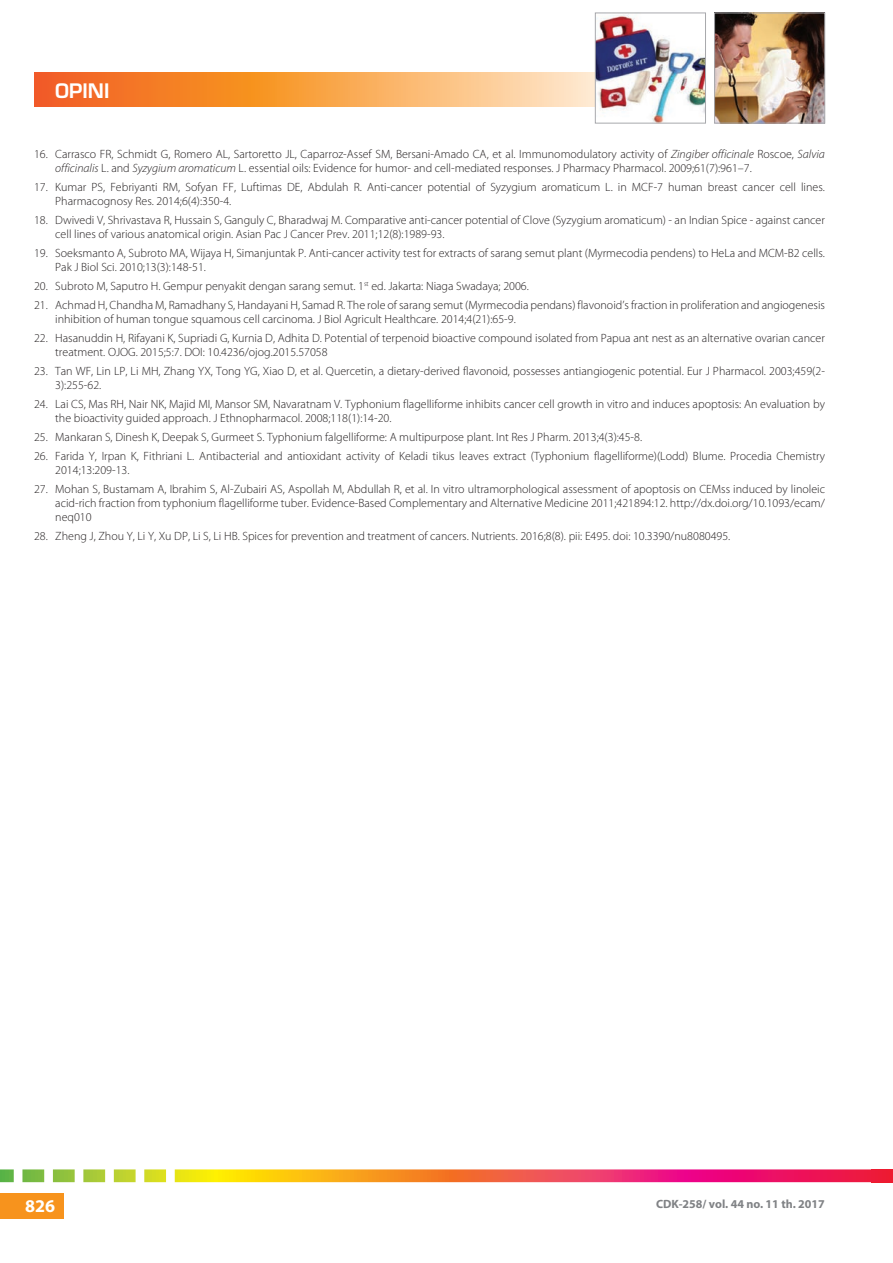
<style>
.page{position:relative;width:893px;height:1263px;background:#fff}
.page>*{position:absolute;margin:0;border:0;box-sizing:border-box;transform-origin:0 0}
.t1{font:600 19.5px "Eurostile LT Std";color:#fff}
.t2{font:700 18px "Myriad Pro";color:#fff}
.t3{font:300 12px/14.4px "Myriad Pro";color:#231f20}
.t4{font:700 12px "Myriad Pro";color:#808285}
.s1{font-style:italic}
</style>
<div class="page">
<svg style="left:34px;top:72px;width:561px;height:35px;background:#f8a257"></svg>
<img style="left:716px;top:15px;width:107px;height:106px">
<div style="left:714px;top:13px;width:111px;height:110px;border:1px solid #a8a9ad"></div>
<img style="left:597px;top:15px;width:107px;height:106px">
<div style="left:595px;top:13px;width:111px;height:110px;border:1px solid #a8a9ad"></div>
<div style="left:0;top:1193px;width:64px;height:25px;background:#f7931d"></div>
<svg style="left:0;top:1169px;width:893px;height:13px;background:#e87d50"></svg>
<h1 class="t1" style="left:55px;top:79px;width:56px">OPINI</h1>
<p class="t3" style="left:55px;top:147px;width:771px;text-indent:-21px">16. Carrasco FR, Schmidt G, Romero AL, Sartoretto JL, Caparroz-Assef SM, Bersani-Amado CA, et al. Immunomodulatory activity of <span class="s1">Zingiber officinale</span> Roscoe, <span class="s1">Salvia officinalis</span> L. and <span class="s1">Syzygium aromaticum</span> L. essential oils: Evidence for humor- and cell-mediated responses. J Pharmacy Pharmacol. 2009;61(7):961–7.</p>
<p class="t3" style="left:55px;top:180px;width:771px;text-indent:-21px">17. Kumar PS, Febriyanti RM, Sofyan FF, Luftimas DE, Abdulah R. Anti-cancer potential of Syzygium aromaticum L. in MCF-7 human breast cancer cell lines.<br>Pharmacognosy Res. 2014;6(4):350-4.</p>
<p class="t3" style="left:55px;top:213px;width:771px;text-indent:-21px">18. Dwivedi V, Shrivastava R, Hussain S, Ganguly C, Bharadwaj M. Comparative anti-cancer potential of Clove (Syzygium aromaticum) - an Indian Spice - against cancer cell lines of various anatomical origin. Asian Pac J Cancer Prev. 2011;12(8):1989-93.</p>
<p class="t3" style="left:55px;top:246px;width:771px;text-indent:-21px">19. Soeksmanto A, Subroto MA, Wijaya H, Simanjuntak P. Anti-cancer activity test for extracts of sarang semut plant (Myrmecodia pendens) to HeLa and MCM-B2 cells.<br>Pak J Biol Sci. 2010;13(3):148-51.</p>
<p class="t3" style="left:34px;top:279px;width:496px">20. Subroto M, Saputro H. Gempur penyakit dengan sarang semut. 1<sup>st</sup> ed. Jakarta: Niaga Swadaya; 2006.</p>
<p class="t3" style="left:55px;top:298px;width:771px;text-indent:-21px">21. Achmad H, Chandha M, Ramadhany S, Handayani H, Samad R. The role of sarang semut (Myrmecodia pendans) flavonoid’s fraction in proliferation and angiogenesis inhibition of human tongue squamous cell carcinoma. J Biol Agricult Healthcare. 2014;4(21):65-9.</p>
<p class="t3" style="left:55px;top:331px;width:771px;text-indent:-21px">22. Hasanuddin H, Rifayani K, Supriadi G, Kurnia D, Adhita D. Potential of terpenoid bioactive compound isolated from Papua ant nest as an alternative ovarian cancer treatment. OJOG. 2015;5:7. DOI: 10.4236/ojog.2015.57058</p>
<p class="t3" style="left:55px;top:364px;width:771px;text-indent:-21px">23. Tan WF, Lin LP, Li MH, Zhang YX, Tong YG, Xiao D, et al. Quercetin, a dietary-derived flavonoid, possesses antiangiogenic potential. Eur J Pharmacol. 2003;459(2-<br>3):255-62.</p>
<p class="t3" style="left:55px;top:397px;width:771px;text-indent:-21px">24. Lai CS, Mas RH, Nair NK, Majid MI, Mansor SM, Navaratnam V. Typhonium flagelliforme inhibits cancer cell growth in vitro and induces apoptosis: An evaluation by the bioactivity guided approach. J Ethnopharmacol. 2008;118(1):14-20.</p>
<p class="t3" style="left:34px;top:430px;width:610px">25. Mankaran S, Dinesh K, Deepak S, Gurmeet S. Typhonium falgelliforme: A multipurpose plant. Int Res J Pharm. 2013;4(3):45-8.</p>
<p class="t3" style="left:55px;top:449px;width:771px;text-indent:-21px">26. Farida Y, Irpan K, Fithriani L. Antibacterial and antioxidant activity of Keladi tikus leaves extract (Typhonium flagelliforme)(Lodd) Blume. Procedia Chemistry<br>2014;13:209-13.</p>
<p class="t3" style="left:55px;top:482px;width:771px;text-align:justify;text-indent:-21px">27. Mohan S, Bustamam A, Ibrahim S, Al-Zubairi AS, Aspollah M, Abdullah R, et al. In vitro ultramorphological assessment of apoptosis on CEMss induced by linoleic acid-rich fraction from typhonium flagelliforme tuber. Evidence-Based Complementary and Alternative Medicine 2011;421894:12. http://dx.doi.org/10.1093/ecam/ neq010</p>
<p class="t3" style="left:34px;top:529px;width:698px">28. Zheng J, Zhou Y, Li Y, Xu DP, Li S, Li HB. Spices for prevention and treatment of cancers. Nutrients. 2016;8(8). pii: E495. doi: 10.3390/nu8080495.</p>
<h2 class="t2" style="left:25px;top:1194px;width:31px">826</h2>
<p class="t4" style="left:656px;top:1196px;width:170px">CDK-258/ vol. 44 no. 11 th. 2017</p>
</div>
